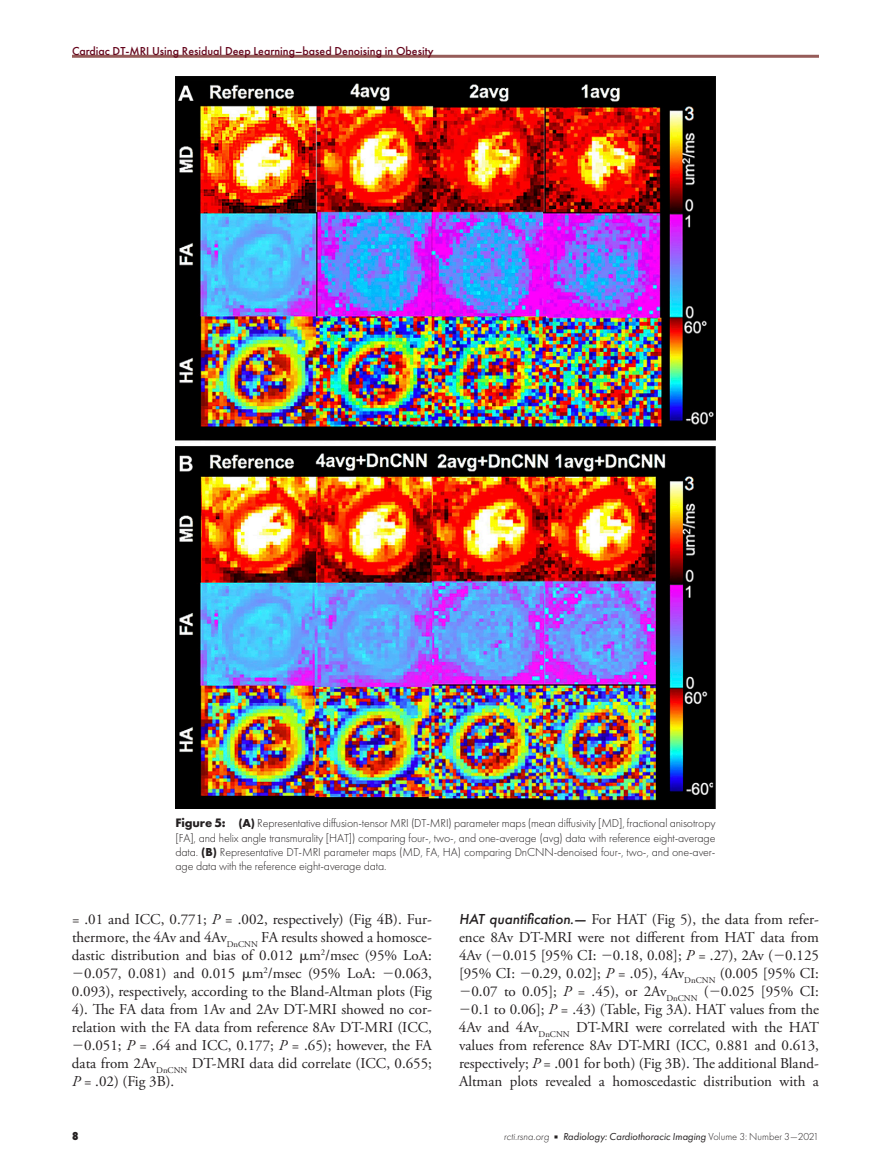
<style>
.page{position:relative;width:891px;height:1175px;background:#fff}
.page>*{position:absolute;margin:0;border:0;box-sizing:border-box;transform-origin:0 0}
.t1{font:15px/18px "Adobe Garamond Pro";color:#231f20;text-align:justify}
.t2{font:300 12px/14.4px "Futura PT";letter-spacing:-.01em;color:#231f20;text-align:justify}
.t3{font:500 12px "Futura PT";color:#65051c}
.t4{font:800 12px "Futura PT Cond";color:#231f20}
.t5{font:italic 10.5px "Futura PT";color:#231f20}
.s1{font-weight:700;font-size:12.75px}
.s2{font-weight:700}
.s3{font-style:italic}
.s4{font-family:"Universal Greekwith Math Pi"}
.s5{font-family:"Futura PT";font-weight:500;font-style:italic}
.s6{font-weight:300}
.s7{font-family:"Universal Newswith Comm Pi";font-style:normal;font-size:6px}
.s8{font-weight:300;font-style:normal}
</style>
<div class="page">
<hr style="left:72px;top:55px;width:747px;height:3px;background:#965c59">
<img style="left:176px;top:77px;width:539px;height:731px">
<p class="t3" style="left:72px;top:43px;width:363px">Cardiac DT-MRI Using Residual Deep Learning–based Denoising in Obesity</p>
<p class="t2" style="left:175px;top:816px;width:542px"><span class="s1">Figure 5:</span> <span class="s2">(A)</span> Representative diffusion-tensor MRI (DT-MRI) parameter maps (mean diffusivity [MD], fractional anisotropy [FA], and helix angle transmurality [HAT]) comparing four-, two-, and one-average (avg) data with reference eight-average data. <span class="s2">(B)</span> Representative DT-MRI parameter maps (MD, FA, HA) comparing DnCNN-denoised four-, two-, and one-aver&shy;age data with the reference eight-average data.</p>
<p class="t1" style="left:72px;top:910px;width:362px">= .01 and ICC, 0.771; <span class="s3">P</span> = .002, respectively) (Fig 4B). Fur&shy;thermore, the 4Av and 4Av<sub>DnCNN</sub> FA results showed a homosce&shy;dastic distribution and bias of 0.012 <span class="s4">m</span>m<sup>2</sup>/msec (95% LoA:<br><span class="s4">2</span>0.057, 0.081) and 0.015 <span class="s4">m</span>m<sup>2</sup>/msec (95% LoA: <span class="s4">2</span>0.063, 0.093), respectively, according to the Bland-Altman plots (Fig 4). The FA data from 1Av and 2Av DT-MRI showed no cor&shy;relation with the FA data from reference 8Av DT-MRI (ICC, <span class="s4">2</span>0.051; <span class="s3">P</span> = .64 and ICC, 0.177; <span class="s3">P</span> = .65); however, the FA data from 2Av<sub>DnCNN</sub> DT-MRI data did correlate (ICC, 0.655; <span class="s3">P</span> = .02) (Fig 3B).</p>
<p class="t1" style="left:459px;top:911px;width:362px"><span class="s5">HAT quantification.—</span> For HAT (Fig 5), the data from refer&shy;ence 8Av DT-MRI were not different from HAT data from 4Av (<span class="s4">2</span>0.015 [95% CI: <span class="s4">2</span>0.18, 0.08]; <span class="s3">P</span> = .27), 2Av (<span class="s4">2</span>0.125 [95% CI: <span class="s4">2</span>0.29, 0.02]; <span class="s3">P</span> = .05), 4Av<sub>DnCNN</sub> (0.005 [95% CI:<br><span class="s4">2</span>0.07 to 0.05]; <span class="s3">P</span> = .45), or 2Av<sub>DnCNN</sub> (<span class="s4">2</span>0.025 [95% CI:<br><span class="s4">2</span>0.1 to 0.06]; <span class="s3">P</span> = .43) (Table, Fig 3A). HAT values from the 4Av and 4Av<sub>DnCNN</sub> DT-MRI were correlated with the HAT values from reference 8Av DT-MRI (ICC, 0.881 and 0.613, respectively; <span class="s3">P</span> = .001 for both) (Fig 3B). The additional Bland-Altman plots revealed a homoscedastic distribution with a</p>
<p class="t4" style="left:72px;top:1128px;width:8px">8</p>
<p class="t5" style="left:504px;top:1130px;width:317px"><span class="s6">rcti.rsna.org</span> <span class="s7">n</span> Radiology: Cardiothoracic Imaging <span class="s8">Volume 3: Number 3—2021</span></p>
</div>
